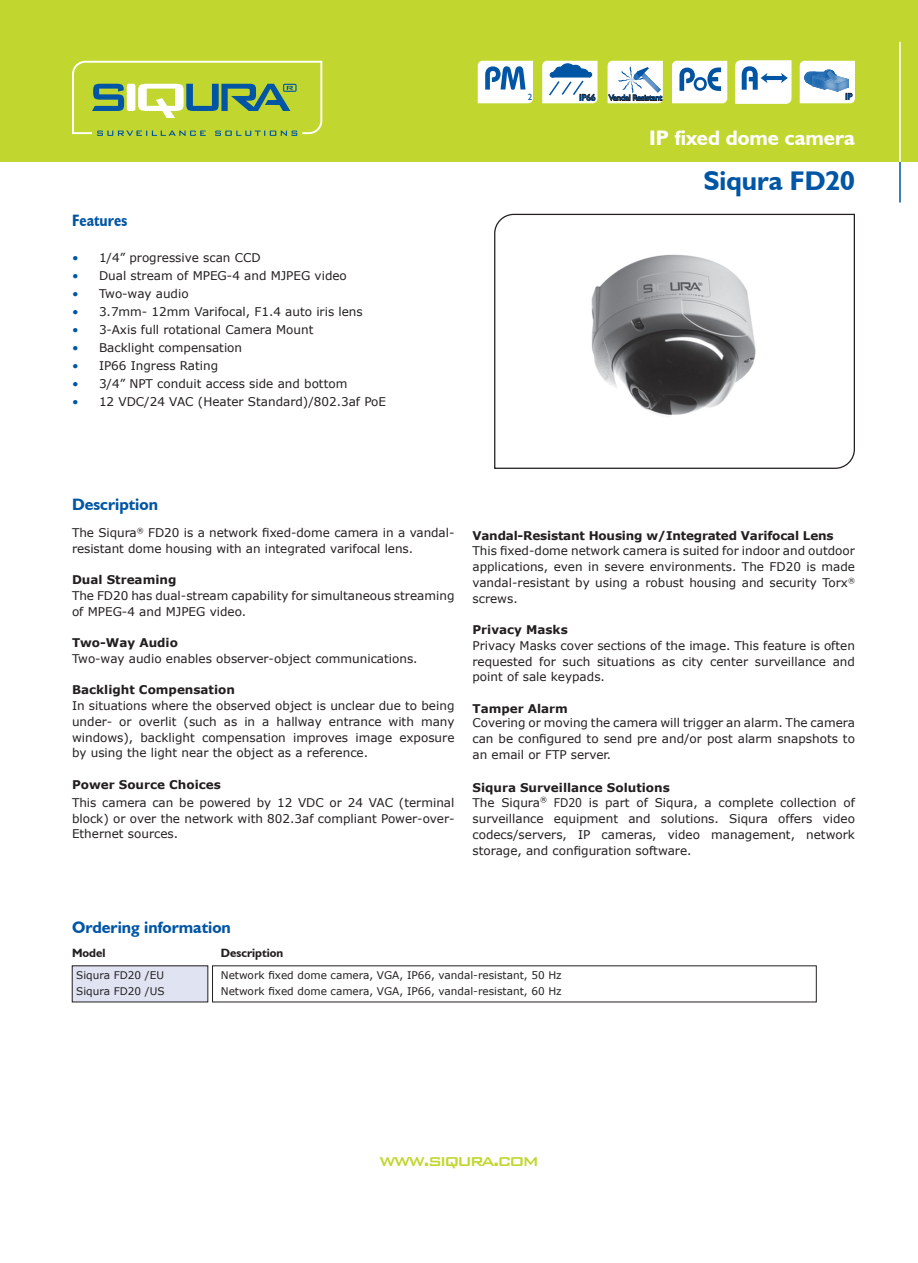
<style>
.page{position:relative;width:918px;height:1263px;background:#fff}
.page>*{position:absolute;margin:0;border:0;box-sizing:border-box;transform-origin:0 0}
.t1{font:700 27px "Humanist 521 BT";color:#0155a5}
.t2{font:700 21px "Humanist 521 BT";color:#fff}
.t3{font:500 21px "Bank Gothic BT";letter-spacing:-.09em;color:#c1d72f}
.t4{font:700 16.5px "Humanist 521 BT";color:#0155a5}
.Paragraph_Style_1{font:700 condensed 16.5px "Humanist 521 BT";color:#0155a5}
.t5{font:12px/15.8px "Verdana";color:#231f20;text-align:justify}
.t6{font:12px/15.8px "Verdana";color:#231f20;text-align:justify;scale:.9 1}
.t7{font:700 12px "Verdana";color:#231f20}
.t8{font:700 12px "Humanist 521 BT";color:#231f20}
.t9{font:10.5px "Verdana";color:#231f20}
.t10{font:9px "Humanist 521 BT";color:#0155a5}
.t11{font:8.25px "Humanist 521 BT";color:#0155a5}
.t12{font:7.05px "Verdana";color:#231f20}
.s1{color:#0155a5}
</style>
<div class="page">
<div style="left:0;top:0;width:918px;height:162px;background:#c1d72f"></div>
<svg style="left:72px;top:61px;width:250px;height:75px"></svg>
<svg style="left:494px;top:213px;width:361px;height:256px"></svg>
<hr style="left:899px;top:42px;width:2px;height:121px;background:#fff">
<hr style="left:899px;top:162px;width:2px;height:41px;background:#0155a5">
<img style="left:503px;top:224px;width:342px;height:234px">
<svg style="left:672px;top:61px;width:55px;height:42px;background:#cbdbea"></svg>
<svg style="left:735px;top:60px;width:57px;height:44px;background:#d7e4ec"></svg>
<svg style="left:800px;top:61px;width:55px;height:42px;background:#c4d6e7"></svg>
<div style="left:72px;top:966px;width:136px;height:36px;background:#e0e4f2"></div>
<svg style="left:608px;top:61px;width:55px;height:42px;background:#ced6dd"></svg>
<svg style="left:542px;top:61px;width:56px;height:42px;background:#bfd1e0"></svg>
<svg style="left:478px;top:61px;width:55px;height:42px;background:#c1d5e8"></svg>
<p class="t10" style="left:528px;top:92px;width:6px">2</p>
<p class="t10" style="left:579px;top:92px;width:18px">IP66</p>
<p class="t11" style="left:609px;top:93px;width:55px">Vandal Resistant</p>
<p class="t10" style="left:845px;top:91px;width:9px">IP</p>
<p class="Paragraph_Style_1" style="left:72px;top:210px;width:57px">Features</p>
<p class="t5" style="left:72px;top:250px;width:190px"><span class="s1">•</span> 1/4” progressive scan CCD</p>
<p class="t5" style="left:72px;top:268px;width:276px"><span class="s1">•</span> Dual stream of MPEG-4 and MJPEG video</p>
<p class="t5" style="left:72px;top:286px;width:118px"><span class="s1">•</span> Two-way audio</p>
<p class="t5" style="left:72px;top:304px;width:292px"><span class="s1">•</span> 3.7mm- 12mm Varifocal, F1.4 auto iris lens</p>
<p class="t5" style="left:72px;top:322px;width:243px"><span class="s1">•</span> 3-Axis full rotational Camera Mount</p>
<p class="t5" style="left:72px;top:340px;width:172px"><span class="s1">•</span> Backlight compensation</p>
<p class="t5" style="left:72px;top:358px;width:148px"><span class="s1">•</span> IP66 Ingress Rating</p>
<p class="t5" style="left:72px;top:376px;width:277px"><span class="s1">•</span> 3/4” NPT conduit access side and bottom</p>
<p class="t5" style="left:72px;top:394px;width:316px"><span class="s1">•</span> 12 VDC/24 VAC (Heater Standard)/802.3af PoE</p>
<p class="t2" style="left:649px;top:125px;width:207px">IP fixed dome camera</p>
<p class="t1" style="left:704px;top:164px;width:153px">Siqura FD20</p>
<p class="t4" style="left:72px;top:494px;width:87px">Description</p>
<p class="t5" style="left:72px;top:524px;width:384px">The Siqura<sup>®</sup> FD20 is a network fixed-dome camera in a vandal&shy;resistant dome housing with an integrated varifocal lens.</p>
<p class="t7" style="left:72px;top:572px;width:106px">Dual Streaming</p>
<p class="t5" style="left:72px;top:587px;width:384px">The FD20 has dual-stream capability for simultaneous streaming of MPEG-4 and MJPEG video.</p>
<p class="t7" style="left:72px;top:635px;width:107px">Two-Way Audio</p>
<p class="t5" style="left:72px;top:650px;width:347px">Two-way audio enables observer-object communications.</p>
<p class="t7" style="left:72px;top:682px;width:165px">Backlight Compensation</p>
<p class="t5" style="left:72px;top:697px;width:384px">In situations where the observed object is unclear due to being under- or overlit (such as in a hallway entrance with many windows), backlight compensation improves image exposure by using the light near the object as a reference.</p>
<p class="t7" style="left:72px;top:777px;width:150px">Power Source Choices</p>
<p class="t5" style="left:72px;top:794px;width:384px">This camera can be powered by 12 VDC or 24 VAC (terminal block) or over the network with 802.3af compliant Power-over-Ethernet sources.</p>
<p class="t7" style="left:472px;top:527px;width:363px">Vandal-Resistant Housing w/Integrated Varifocal Lens</p>
<p class="t5" style="left:472px;top:543px;width:384px">This fixed-dome network camera is suited for indoor and outdoor applications, even in severe environments. The FD20 is made vandal-resistant by using a robust housing and security Torx<sup>® </sup>screws.</p>
<p class="t7" style="left:472px;top:622px;width:97px">Privacy Masks</p>
<p class="t5" style="left:472px;top:637px;width:384px">Privacy Masks cover sections of the image. This feature is often requested for such situations as city center surveillance and point of sale keypads.</p>
<p class="t7" style="left:472px;top:701px;width:97px">Tamper Alarm</p>
<p class="t5" style="left:472px;top:714px;width:384px">Covering or moving the camera will trigger an alarm. The camera can be configured to send pre and/or post alarm snapshots to an email or FTP server.</p>
<p class="t7" style="left:472px;top:779px;width:199px">Siqura Surveillance Solutions</p>
<p class="t5" style="left:472px;top:795px;width:69px">The Siqura</p>
<p class="t12" style="left:540px;top:795px;width:8px">®</p>
<p class="t6" style="left:472px;top:795px;width:426px;text-indent:81px">FD20 is part of Siqura, a complete collection of surveillance equipment and solutions. Siqura offers video codecs/servers, IP cameras, video management, network storage, and configuration software.</p>
<p class="t4" style="left:72px;top:917px;width:160px">Ordering information</p>
<p class="t8" style="left:72px;top:945px;width:35px">Model</p>
<p class="t8" style="left:221px;top:945px;width:64px">Description</p>
<p class="t9" style="left:76px;top:969px;width:89px">Siqura FD20 /EU</p>
<p class="t9" style="left:221px;top:969px;width:342px">Network fixed dome camera, VGA, IP66, vandal-resistant, 50 Hz</p>
<p class="t9" style="left:76px;top:984px;width:90px">Siqura FD20 /US</p>
<p class="t9" style="left:221px;top:984px;width:342px">Network fixed dome camera, VGA, IP66, vandal-resistant, 60 Hz</p>
<p class="t3" style="left:379px;top:1149px;width:161px">www.siqura.com</p>
</div>
